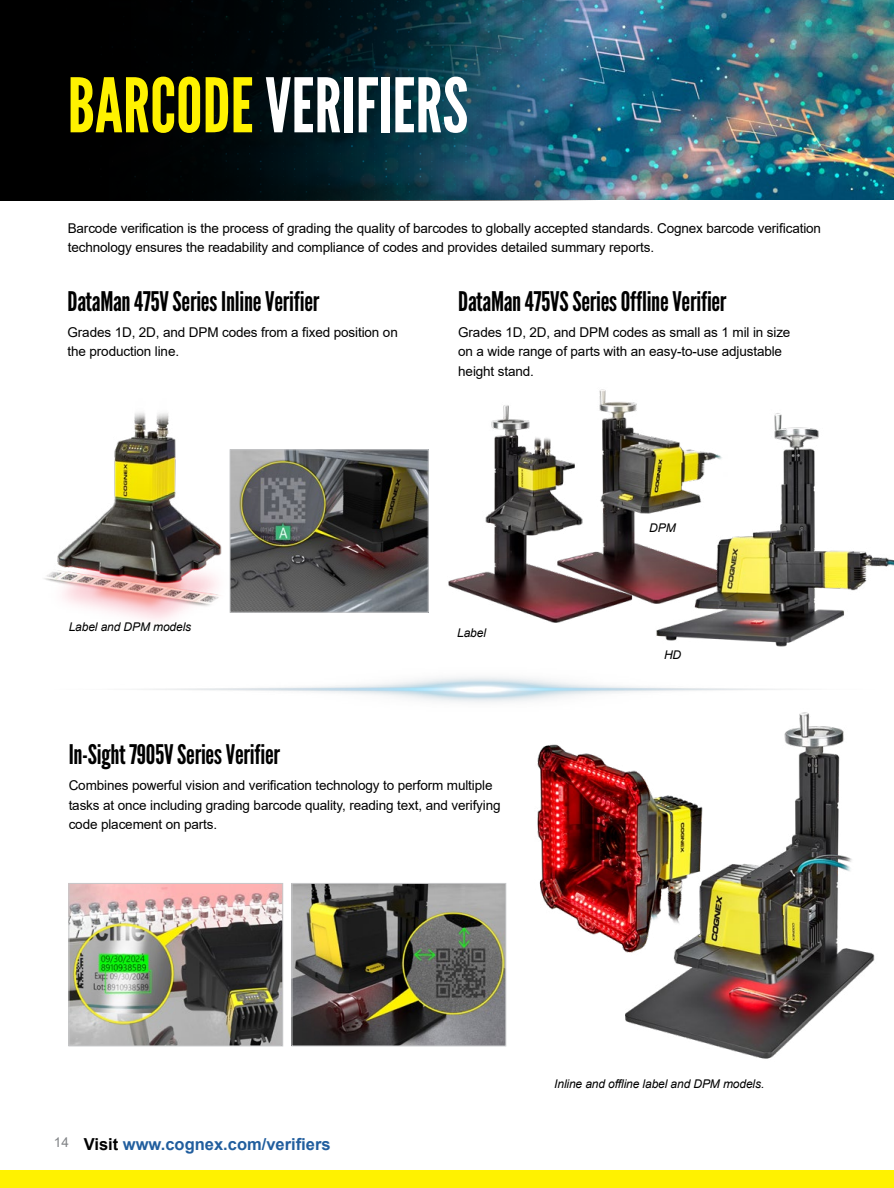
<style>
.page{position:relative;width:894px;height:1188px;background:#fff}
.page>*{position:absolute;margin:0;border:0;box-sizing:border-box;transform-origin:0 0}
.t1{font:75px "League Gothic";color:#fff}
.t2{font:27px "League Gothic";letter-spacing:-.01em;color:#000}
.t3{font:700 16.5px "Arial";color:#215e9e}
.t4{font:13.5px/19.5px "Arial";letter-spacing:-.01em;color:#000}
.t5{font:13.5px "Arial";color:#808285}
.t6{font:italic 12px "Arial";letter-spacing:-.01em;color:#000}
.s1{color:#fff200}
.s2{color:#000}
</style>
<div class="page">
<div style="left:0;top:1171px;width:893px;height:17px;background:#fff200"></div>
<img style="left:599px;top:0;width:294px;height:200px">
<img style="left:0;top:0;width:599px;height:201px">
<img style="left:537px;top:744px;width:82px;height:199px">
<img style="left:293px;top:885px;width:211px;height:159px">
<div style="left:291px;top:883px;width:215px;height:163px;border:1px solid #c7c8ca"></div>
<img style="left:71px;top:885px;width:210px;height:159px">
<div style="left:69px;top:883px;width:214px;height:163px;border:1px solid #c7c8ca"></div>
<img style="left:619px;top:719px;width:256px;height:340px">
<img style="left:44px;top:412px;width:198px;height:209px">
<img style="left:137px;top:677px;width:673px;height:42px">
<img style="left:232px;top:452px;width:194px;height:158px">
<div style="left:230px;top:450px;width:198px;height:162px;border:1px solid #c7c8ca"></div>
<img style="left:599px;top:389px;width:50px;height:213px">
<img style="left:448px;top:402px;width:186px;height:221px">
<img style="left:649px;top:413px;width:244px;height:234px">
<h1 class="t1" style="left:68px;top:61px;width:402px"><span class="s1">BARCODE</span> VERIFIERS</h1>
<p class="t4" style="left:68px;top:218px;width:754px">Barcode verification is the process of grading the quality of barcodes to globally accepted standards. Cognex barcode verification technology ensures the readability and compliance of codes and provides detailed summary reports.</p>
<h2 class="t2" style="left:68px;top:285px;width:253px">DataMan 475V Series Inline Verifier</h2>
<p class="t4" style="left:68px;top:322px;width:332px">Grades 1D, 2D, and DPM codes from a fixed position on the production line.</p>
<p class="t6" style="left:69px;top:619px;width:124px">Label and DPM models</p>
<h2 class="t2" style="left:458px;top:285px;width:270px">DataMan 475VS Series Offline Verifier</h2>
<p class="t4" style="left:458px;top:322px;width:333px">Grades 1D, 2D, and DPM codes as small as 1 mil in size on a wide range of parts with an easy-to-use adjustable height stand.</p>
<p class="t6" style="left:457px;top:625px;width:30px">Label</p>
<p class="t6" style="left:649px;top:520px;width:28px">DPM</p>
<p class="t6" style="left:663px;top:647px;width:19px">HD</p>
<h2 class="t2" style="left:69px;top:738px;width:213px">In-Sight 7905V Series Verifier</h2>
<p class="t4" style="left:69px;top:776px;width:433px">Combines powerful vision and verification technology to perform multiple tasks at once including grading barcode quality, reading text, and verifying code placement on parts.</p>
<p class="t5" style="left:54px;top:1133px;width:17px">14</p>
<p class="t3" style="left:84px;top:1132px;width:248px"><span class="s2">Visit</span> www.cognex.com/verifiers</p>
<p class="t6" style="left:554px;top:1076px;width:211px">Inline and offline label and DPM models.</p>
</div>
